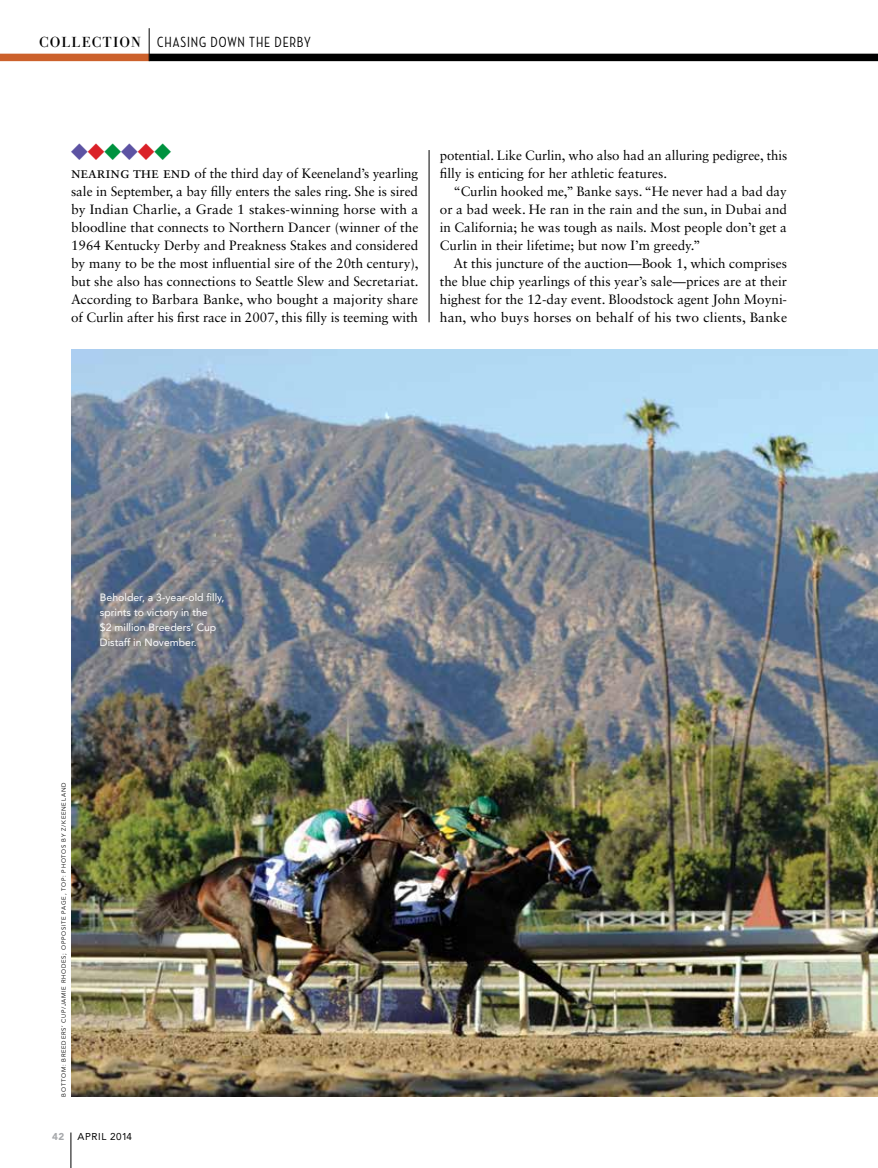
<style>
.page{position:relative;width:878px;height:1168px;background:#fff}
.page>*{position:absolute;margin:0;border:0;box-sizing:border-box;transform-origin:0 0}
.t1{font:24px "Erler Dingbats";color:#5d53a3}
.t2{font:500 15px "Neutraface Condensed";letter-spacing:.06em;color:#000}
.t3{font:13.5px/18px "Sabon LT Std";color:#000;text-align:justify}
.t4{font:10.5px/15px "Avenir LT Std";color:#fff}
.t5{font:9.9px "Avenir LT Std";letter-spacing:.05em;color:#000}
.t6{font:900 9.9px "Avenir LT Std";color:#a7a9ac}
.t7{font:6px "Avenir LT Std";letter-spacing:.12em;color:#000}
.s1{font-family:"Andrade Bold Pro";font-weight:400}
.s2{color:#da2128}
.s3{color:#00923f}
.s4{font-size:15.75px}
</style>
<div class="page">
<img style="left:71px;top:349px;width:807px;height:747px">
<div style="left:149px;top:54px;width:728px;height:7px;background:#000"></div>
<div style="left:0;top:54px;width:149px;height:7px;background:#cc612c"></div>
<hr style="left:149px;top:28px;width:1px;height:33px;background:#000">
<hr style="left:429px;top:150px;width:1px;height:172px;background:#000">
<hr style="left:71px;top:1132px;width:1px;height:36px;background:#000">
<p class="t2" style="left:39px;top:34px;width:273px"><span class="s1">COLLECTION</span> CHASING DOWN THE DERBY</p>
<h1 class="t1" style="left:69px;top:139px;width:106px">◆<span class="s2">◆</span><span class="s3">◆</span>◆<span class="s2">◆</span><span class="s3">◆</span></h1>
<p class="t3" style="left:71px;top:164px;width:349px"><span class="s4">nearing the end</span> of the third day of Keeneland’s yearling sale in September, a bay filly enters the sales ring. She is sired by Indian Charlie, a Grade 1 stakes-winning horse with a bloodline that connects to Northern Dancer (winner of the 1964 Kentucky Derby and Preakness Stakes and considered by many to be the most influential sire of the 20th century), but she also has connections to Seattle Slew and Secretariat.<br>According to Barbara Banke, who bought a majority share of Curlin after his first race in 2007, this filly is teeming with</p>
<p class="t3" style="left:440px;top:146px;width:349px">potential. Like Curlin, who also had an alluring pedigree, this filly is enticing for her athletic features.</p>
<p class="t3" style="left:440px;top:182px;width:348px;text-indent:14px">“Curlin hooked me,” Banke says. “He never had a bad day or a bad week. He ran in the rain and the sun, in Dubai and in California; he was tough as nails. Most people don’t get a Curlin in their lifetime; but now I’m greedy.”</p>
<p class="t3" style="left:440px;top:254px;width:349px;text-indent:14px">At this juncture of the auction—Book 1, which comprises the blue chip yearlings of this year’s sale—prices are at their highest for the 12-day event. Bloodstock agent John Moyni&shy;han, who buys horses on behalf of his two clients, Banke</p>
<p class="t4" style="left:100px;top:590px;width:126px">Beholder, a 3-year-old filly, sprints to victory in the<br>$2 million Breeders’ Cup<br>Distaff in November.</p>
<p class="t7" style="left:60px;top:1096px;width:315px;rotate:-90deg">BOTTOM: Breeders’ Cup/Jamie Rhodes; OPPOSITE PAGE, TOP: Photos by Z/Keeneland</p>
<p class="t6" style="left:52px;top:1130px;width:14px">42</p>
<p class="t5" style="left:77px;top:1130px;width:56px">APRIL 2014</p>
</div>
